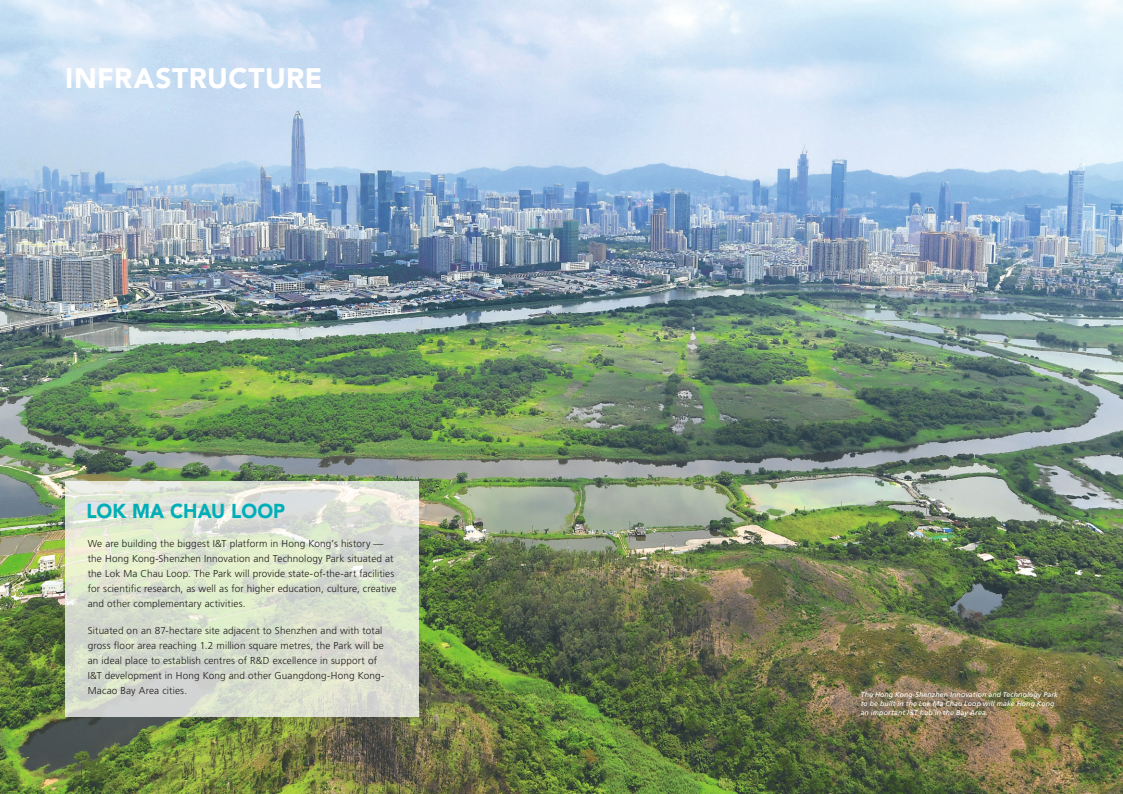
<style>
.page{position:relative;width:1123px;height:794px;background:#fff}
.page>*{position:absolute;margin:0;border:0;box-sizing:border-box;transform-origin:0 0}
.t1{font:900 28px "Avenir LT Std";letter-spacing:.015em;color:#fff}
.t2{font:900 20px "Avenir LT Std";letter-spacing:.005em;color:#00aeb7;scale:.95 1}
.t3{font:300 10px/15px "Frutiger LT Std";letter-spacing:.015em;color:#201c1a}
.t4{font:italic 7px/9px "Frutiger LT Std";letter-spacing:.015em;color:#fff}
</style>
<div class="page">
<img style="left:0;top:0;width:1123px;height:794px">
<svg style="left:65px;top:480px;width:353px;height:236px;background:#dae0d0"></svg>
<h1 class="t1" style="left:65px;top:62px;width:259px">INFRASTRUCTURE</h1>
<h2 class="t2" style="left:86px;top:498px;width:211px">LOK MA CHAU LOOP</h2>
<p class="t3" style="left:88px;top:536px;width:310px">We are building the biggest I&amp;T platform in Hong Kong’s history — the Hong Kong-Shenzhen Innovation and Technology Park situated at the Lok Ma Chau Loop. The Park will provide state-of-the-art facilities for scientific research, as well as for higher education, culture, creative and other complementary activities.</p>
<p class="t3" style="left:88px;top:623px;width:298px">Situated on an 87-hectare site adjacent to Shenzhen and with total gross floor area reaching 1.2 million square metres, the Park will be an ideal place to establish centres of R&amp;D excellence in support of I&amp;T development in Hong Kong and other Guangdong-Hong Kong-Macao Bay Area cities.</p>
<p class="t4" style="left:860px;top:690px;width:199px">The Hong Kong-Shenzhen Innovation and Technology Park to be built in the Lok Ma Chau Loop will make Hong Kong an important I&amp;T hub in the Bay Area.</p>
</div>
